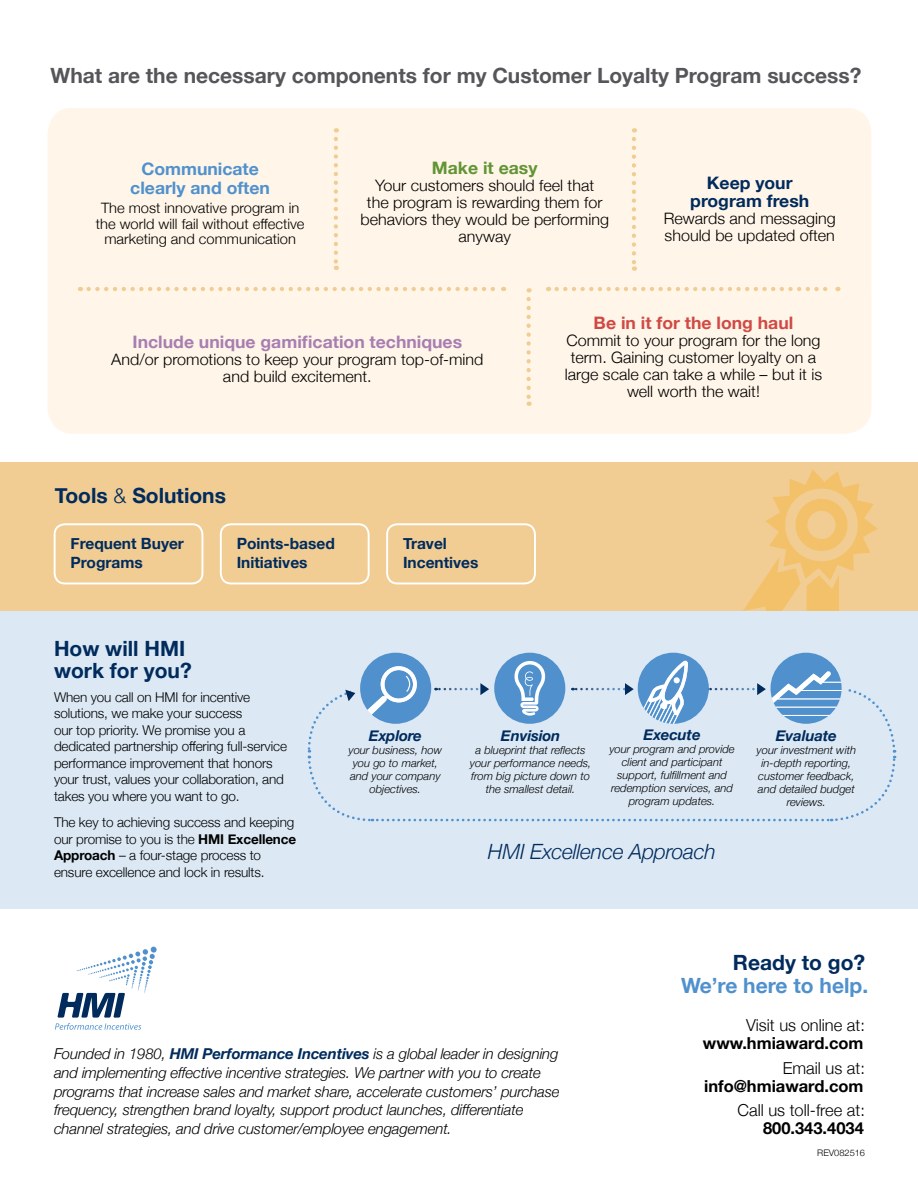
<style>
.page{position:relative;width:918px;height:1188px;background:#fff}
.page>*{position:absolute;margin:0;border:0;box-sizing:border-box;transform-origin:0 0}
.t1{font:700 21px "Helvetica Neue";color:#56565a}
.t2{font:700 21px/22.5px "Helvetica Neue";color:#002b5c}
.t3{font:italic 300 21px "Helvetica Neue";letter-spacing:-.01em;color:#002b5c}
.t4{font:700 21px "Helvetica Neue";color:#5091cd}
.t5{font:700 17.1px "Helvetica Neue";color:#a87eb1}
.t6{font:700 17.1px/18.5px "Helvetica Neue";color:#5091cd;text-align:center}
.t7{font:700 17.1px/18.5px "Helvetica Neue";color:#002b5c;text-align:center}
.t8{font:700 17.1px "Helvetica Neue";color:#d04944}
.t9{font:700 17.1px "Helvetica Neue";color:#609434}
.t10{font:700 16.5px "Helvetica Neue";color:#000}
.t11{font:300 16.5px "Helvetica Neue";color:#000}
.t12{font:300 15.75px/17px "Helvetica Neue";color:#000;text-align:center}
.t13{font:700 15.45px/18.6px "Helvetica Neue";color:#002b5c}
.t14{font:italic 300 15px/18.8px "Helvetica Neue";letter-spacing:-.01em;color:#000}
.t15{font:italic 700 15px "Helvetica Neue";letter-spacing:-.01em;color:#002b5c}
.t16{font:300 14.25px/15.8px "Helvetica Neue";color:#000;text-align:center}
.t17{font:300 13.5px/16.5px "Helvetica Neue";letter-spacing:-.01em;color:#000}
.t18{font:italic 300 11.25px/13px "Helvetica Neue";color:#000;text-align:center}
.t19{font:300 9px "Helvetica Neue";color:#000}
.s1{font-weight:300}
.s2{font-weight:700}
.s3{font-weight:700;color:#002b5c}
</style>
<div class="page">
<svg style="left:55px;top:947px;width:102px;height:83px"></svg>
<div style="left:47px;top:108px;width:825px;height:326px;background:#fff5e8"></div>
<svg style="left:334px;top:139px;width:4px;height:131px"></svg>
<svg style="left:526px;top:299px;width:5px;height:107px"></svg>
<svg style="left:632px;top:139px;width:4px;height:132px"></svg>
<svg style="left:89px;top:287px;width:415px;height:4px;background:#f9e4c6"></svg>
<svg style="left:557px;top:287px;width:281px;height:4px"></svg>
<div style="left:0;top:604px;width:918px;height:305px;background:#dce9f5"></div>
<svg style="left:307px;top:653px;width:590px;height:169px"></svg>
<div style="left:0;top:462px;width:918px;height:149px;background:#f1cd94"></div>
<svg style="left:743px;top:469px;width:135px;height:142px"></svg>
<div style="left:386px;top:523px;width:150px;height:61px;border:2px solid #fff;border-radius:10px"></div>
<div style="left:220px;top:523px;width:150px;height:61px;border:2px solid #fff;border-radius:10px"></div>
<div style="left:54px;top:523px;width:149px;height:61px;border:2px solid #fff;border-radius:10px"></div>
<h1 class="t1" style="left:51px;top:59px;width:812px">What are the necessary components for my Customer Loyalty Program success?</h1>
<p class="t6" style="left:130px;top:160px;width:141px">Communicate clearly and often</p>
<p class="t16" style="left:96px;top:199px;width:210px">The most innovative program in the world will fail without effective marketing and communication</p>
<p class="t9" style="left:432px;top:155px;width:107px">Make it easy</p>
<p class="t12" style="left:360px;top:176px;width:250px">Your customers should feel that<br>the program is rewarding them for behaviors they would be performing anyway</p>
<p class="t7" style="left:690px;top:174px;width:120px">Keep your program fresh</p>
<p class="t12" style="left:664px;top:209px;width:173px;text-align:left">Rewards and messaging should be updated often</p>
<p class="t5" style="left:133px;top:329px;width:331px">Include unique gamification techniques</p>
<p class="t12" style="left:111px;top:350px;width:374px">And/or promotions to keep your program top-of-mind and build excitement.</p>
<h1 class="t2" style="left:55px;top:485px;width:173px">Tools <span class="s1">&amp;</span> Solutions</h1>
<p class="t13" style="left:70px;top:535px;width:115px">Frequent Buyer<br>Programs</p>
<p class="t13" style="left:237px;top:535px;width:100px">Points-based<br>Initiatives</p>
<p class="t13" style="left:403px;top:535px;width:77px">Travel<br>Incentives</p>
<p class="t8" style="left:594px;top:309px;width:201px">Be in it for the long haul</p>
<p class="t12" style="left:565px;top:330px;width:259px">Commit to your program for the long term. Gaining customer loyalty on a large scale can take a while – but it is well worth the wait!</p>
<h1 class="t2" style="left:54px;top:638px;width:139px">How will HMI work for you?</h1>
<p class="t17" style="left:54px;top:688px;width:235px">When you call on HMI for incentive solutions, we make your success<br>our top priority. We promise you a dedicated partnership offering full-service performance improvement that honors your trust, values your collaboration, and takes you where you want to go.</p>
<p class="t17" style="left:54px;top:813px;width:244px">The key to achieving success and keeping our promise to you is the <span class="s2">HMI Excellence Approach</span> – a four-stage process to ensure excellence and lock in results.</p>
<p class="t15" style="left:369px;top:724px;width:55px">Explore</p>
<p class="t18" style="left:348px;top:743px;width:95px">your business, how you go to market, and your company objectives.</p>
<p class="t15" style="left:501px;top:724px;width:61px">Envision</p>
<p class="t18" style="left:470px;top:743px;width:123px">a blueprint that reflects your performance needs, from big picture down to the smallest detail.</p>
<p class="t15" style="left:644px;top:723px;width:59px">Execute</p>
<p class="t18" style="left:609px;top:742px;width:127px">your program and provide client and participant support, fulfillment and redemption services, and program updates.</p>
<h1 class="t3" style="left:488px;top:835px;width:230px">HMI Excellence Approach</h1>
<p class="t15" style="left:776px;top:724px;width:63px">Evaluate</p>
<p class="t18" style="left:757px;top:743px;width:101px">your investment with in-depth reporting, customer feedback, and detailed budget reviews.</p>
<p class="t14" style="left:54px;top:1043px;width:507px">Founded in 1980, <span class="s3">HMI Performance Incentives</span> is a global leader in designing and implementing effective incentive strategies. We partner with you to create programs that increase sales and market share, accelerate customers’ purchase frequency, strengthen brand loyalty, support product launches, differentiate channel strategies, and drive customer/employee engagement.</p>
<h1 class="t2" style="left:733px;top:952px;width:134px">Ready to go?</h1>
<h1 class="t4" style="left:681px;top:969px;width:189px">We’re here to help.</h1>
<p class="t11" style="left:746px;top:1012px;width:120px">Visit us online at:</p>
<p class="t10" style="left:703px;top:1030px;width:162px">www.hmiaward.com</p>
<p class="t11" style="left:783px;top:1055px;width:84px">Email us at:</p>
<p class="t10" style="left:704px;top:1073px;width:161px">info@hmiaward.com</p>
<p class="t11" style="left:738px;top:1097px;width:129px">Call us toll-free at:</p>
<p class="t10" style="left:763px;top:1115px;width:102px">800.343.4034</p>
<p class="t19" style="left:817px;top:1145px;width:49px">REV082516</p>
</div>
